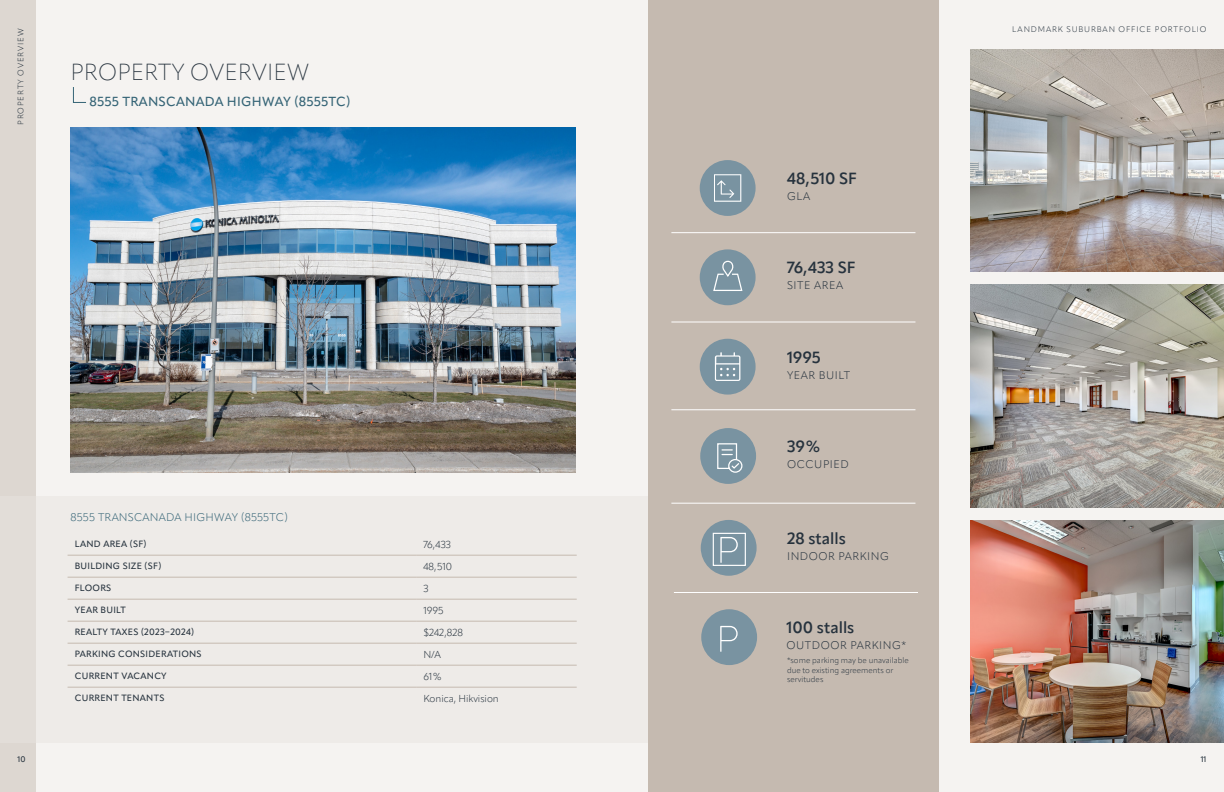
<style>
.page{position:relative;width:1224px;height:792px;background:#fff}
.page>*{position:absolute;margin:0;border:0;box-sizing:border-box;transform-origin:0 0}
.t1{font:200 23px "Apparat";letter-spacing:.01em;color:#26323d}
.t2{font:600 16px "Apparat";color:#26323d}
.t3{font:500 13px "Apparat";letter-spacing:.015em;color:#356476}
.t4{font:300 11px "Apparat";letter-spacing:.05em;color:#26323d}
.t5{font:300 11px "Apparat";letter-spacing:.02em;color:#356476}
.t6{font:300 10px "Apparat";color:#26323d}
.t7{font:500 9px "Apparat";letter-spacing:.03em;color:#26323d}
.t8{font:300 8px/9.6px "Apparat";color:#26323d}
.t9{font:300 8px "Apparat";letter-spacing:.11em;color:#26323d}
.t10{font:500 8px "Apparat";color:#26323d}
</style>
<div class="page">
<div style="left:0;top:0;width:36px;height:792px;background:#ddd7d1"></div>
<div style="left:36px;top:0;width:1188px;height:792px;background:#f5f3f1"></div>
<img style="left:71px;top:127px;width:505px;height:346px">
<div style="left:67px;top:554px;width:510px;height:134px;background:#eeebe8"></div>
<hr style="left:68px;top:555px;width:348px;height:1px;background:#c5bab0">
<hr style="left:416px;top:555px;width:161px;height:1px;background:#c5bab0">
<hr style="left:68px;top:577px;width:348px;height:1px;background:#c5bab0">
<hr style="left:416px;top:577px;width:161px;height:1px;background:#c5bab0">
<hr style="left:68px;top:599px;width:348px;height:1px;background:#c5bab0">
<hr style="left:416px;top:599px;width:161px;height:1px;background:#c5bab0">
<hr style="left:68px;top:621px;width:348px;height:1px;background:#c5bab0">
<hr style="left:416px;top:621px;width:161px;height:1px;background:#c5bab0">
<hr style="left:68px;top:643px;width:348px;height:1px;background:#c5bab0">
<hr style="left:416px;top:643px;width:161px;height:1px;background:#c5bab0">
<hr style="left:68px;top:665px;width:348px;height:1px;background:#c5bab0">
<hr style="left:416px;top:665px;width:161px;height:1px;background:#c5bab0">
<hr style="left:68px;top:687px;width:348px;height:1px;background:#c5bab0">
<hr style="left:416px;top:687px;width:161px;height:1px;background:#c5bab0">
<img style="left:970px;top:49px;width:254px;height:222px">
<img style="left:970px;top:285px;width:254px;height:222px">
<img style="left:970px;top:521px;width:254px;height:222px">
<div style="left:648px;top:0;width:291px;height:792px;background:#c5bab0"></div>
<div style="left:700px;top:339px;width:56px;height:56px;background:#7993a1;border-radius:50%"></div>
<svg style="left:715px;top:352px;width:25px;height:29px"></svg>
<div style="left:700px;top:428px;width:56px;height:56px;background:#7993a1;border-radius:50%"></div>
<svg style="left:717px;top:443px;width:26px;height:30px"></svg>
<div style="left:700px;top:160px;width:56px;height:56px;background:#7993a1;border-radius:50%"></div>
<svg style="left:714px;top:174px;width:27px;height:28px"></svg>
<div style="left:700px;top:249px;width:56px;height:56px;background:#7993a1;border-radius:50%"></div>
<svg style="left:713px;top:261px;width:30px;height:30px"></svg>
<hr style="left:671px;top:232px;width:244px;height:1px;background:#fff">
<hr style="left:671px;top:322px;width:244px;height:1px;background:#fff">
<hr style="left:671px;top:409px;width:244px;height:1px;background:#fff">
<svg style="left:73px;top:87px;width:13px;height:16px"></svg>
<div style="left:701px;top:520px;width:56px;height:56px;background:#7993a1;border-radius:50%"></div>
<hr style="left:671px;top:503px;width:244px;height:1px;background:#fff">
<div style="left:701px;top:609px;width:56px;height:56px;background:#7993a1;border-radius:50%"></div>
<hr style="left:674px;top:592px;width:244px;height:1px;background:#fff">
<svg style="left:720px;top:626px;width:18px;height:26px"></svg>
<svg style="left:712px;top:532px;width:34px;height:34px"></svg>
<p class="t9" style="left:16px;top:125px;width:98px;rotate:-90deg">PROPERTY OVERVIEW</p>
<h1 class="t1" style="left:71px;top:59px;width:240px">PROPERTY OVERVIEW</h1>
<h3 class="t3" style="left:90px;top:94px;width:262px">8555 TRANSCANADA HIGHWAY (8555TC)</h3>
<p class="t10" style="left:18px;top:754px;width:9px">10</p>
<p class="t5" style="left:71px;top:511px;width:219px">8555 TRANSCANADA HIGHWAY (8555TC)</p>
<p class="t7" style="left:75px;top:539px;width:73px">LAND AREA (SF)</p>
<p class="t6" style="left:423px;top:538px;width:29px">76,433</p>
<p class="t7" style="left:75px;top:561px;width:88px">BUILDING SIZE (SF)</p>
<p class="t6" style="left:423px;top:560px;width:30px">48,510</p>
<p class="t7" style="left:75px;top:583px;width:38px">FLOORS</p>
<p class="t6" style="left:423px;top:582px;width:7px">3</p>
<p class="t7" style="left:75px;top:605px;width:53px">YEAR BUILT</p>
<p class="t6" style="left:423px;top:604px;width:22px">1995</p>
<p class="t7" style="left:75px;top:627px;width:121px">REALTY TAXES (2023–2024)</p>
<p class="t6" style="left:423px;top:626px;width:41px">$242,828</p>
<p class="t7" style="left:75px;top:649px;width:128px">PARKING CONSIDERATIONS</p>
<p class="t6" style="left:423px;top:648px;width:19px">N/A</p>
<p class="t7" style="left:75px;top:671px;width:93px">CURRENT VACANCY</p>
<p class="t6" style="left:423px;top:670px;width:20px">61%</p>
<p class="t7" style="left:75px;top:693px;width:91px">CURRENT TENANTS</p>
<p class="t6" style="left:423px;top:692px;width:77px">Konica, Hikvision</p>
<h2 class="t2" style="left:787px;top:169px;width:72px">48,510 SF</h2>
<p class="t4" style="left:787px;top:190px;width:25px">GLA</p>
<h2 class="t2" style="left:787px;top:258px;width:70px">76,433 SF</h2>
<p class="t4" style="left:787px;top:279px;width:58px">SITE AREA</p>
<h2 class="t2" style="left:787px;top:347px;width:35px">1995</h2>
<p class="t4" style="left:787px;top:368px;width:65px">YEAR BUILT</p>
<h2 class="t2" style="left:787px;top:437px;width:35px">39%</h2>
<p class="t4" style="left:787px;top:458px;width:63px">OCCUPIED</p>
<h2 class="t2" style="left:787px;top:528px;width:60px">28 stalls</h2>
<p class="t4" style="left:787px;top:549px;width:103px">INDOOR PARKING</p>
<h2 class="t2" style="left:787px;top:618px;width:69px">100 stalls</h2>
<p class="t4" style="left:787px;top:639px;width:121px">OUTDOOR PARKING*</p>
<p class="t8" style="left:787px;top:656px;width:123px">*some parking may be unavailable due to existing agreements or servitudes</p>
<p class="t9" style="left:1012px;top:24px;width:196px">LANDMARK SUBURBAN OFFICE PORTFOLIO</p>
<p class="t10" style="left:1201px;top:754px;width:7px">11</p>
</div>
